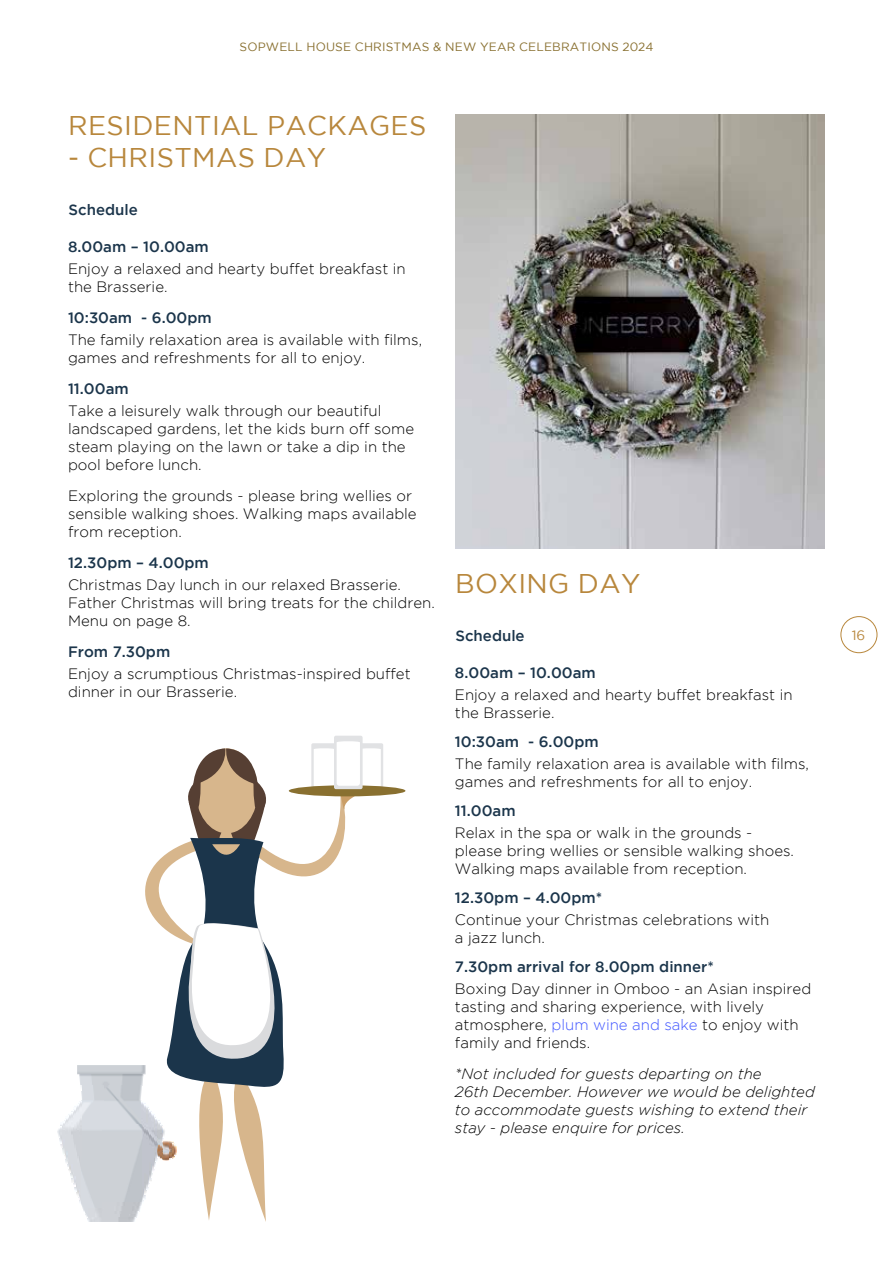
<style>
.page{position:relative;width:893px;height:1263px;background:#fff}
.page>*{position:absolute;margin:0;border:0;box-sizing:border-box;transform-origin:0 0}
.t1{font:27px "Gotham";letter-spacing:.015em;color:#b8873c}
.t2{font:300 15px/18px "Gotham";color:#000}
.t3{font:500 15px "Gotham";color:#1b354b}
.t4{font:italic 300 15px/18px "Gotham";color:#000}
.t5{font:13.5px "Gotham";color:#b8873c}
.t6{font:12px "Gotham";letter-spacing:.015em;color:#897030}
.s1{color:#4055ff}
</style>
<div class="page">
<div style="left:840px;top:616px;width:37px;height:37px;border:1px solid #b8873c;border-radius:50%"></div>
<img style="left:455px;top:115px;width:370px;height:434px">
<div style="left:357px;top:743px;width:26px;height:48px;background:#e1e2e4;border-radius:2px"></div>
<div style="left:289px;top:785px;width:116px;height:11px;background:#897030;border-radius:50%"></div>
<div style="left:334px;top:736px;width:29px;height:53px;background:#e1e2e4;border-radius:2px"></div>
<img style="left:80px;top:1075px;width:42px;height:133px">
<img style="left:80px;top:1101px;width:1px;height:103px">
<img style="left:78px;top:1103px;width:2px;height:96px">
<img style="left:77px;top:1106px;width:1px;height:89px">
<img style="left:75px;top:1107px;width:2px;height:84px">
<img style="left:73px;top:1110px;width:2px;height:75px">
<img style="left:72px;top:1110px;width:2px;height:72px">
<img style="left:70px;top:1113px;width:2px;height:64px">
<img style="left:69px;top:1114px;width:1px;height:57px">
<img style="left:67px;top:1117px;width:2px;height:50px">
<img style="left:66px;top:1119px;width:1px;height:44px">
<img style="left:64px;top:1120px;width:2px;height:37px">
<img style="left:63px;top:1123px;width:1px;height:31px">
<img style="left:61px;top:1124px;width:2px;height:24px">
<svg style="left:58px;top:1127px;width:3px;height:15px"></svg>
<img style="left:103px;top:1207px;width:19px;height:8px">
<img style="left:87px;top:1208px;width:16px;height:13px">
<img style="left:103px;top:1215px;width:19px;height:6px">
<svg style="left:83px;top:1208px;width:5px;height:10px"></svg>
<svg style="left:122px;top:741px;width:259px;height:481px"></svg>
<p class="t6" style="left:240px;top:40px;width:416px">SOPWELL HOUSE CHRISTMAS &amp; NEW YEAR CELEBRATIONS 2024</p>
<h1 class="t1" style="left:68px;top:110px;width:360px">RESIDENTIAL PACKAGES</h1>
<h1 class="t1" style="left:68px;top:142px;width:259px">- CHRISTMAS DAY</h1>
<p class="t3" style="left:69px;top:201px;width:71px">Schedule</p>
<p class="t3" style="left:68px;top:238px;width:142px">8.00am – 10.00am</p>
<p class="t2" style="left:68px;top:260px;width:339px">Enjoy a relaxed and hearty buffet breakfast in the Brasserie.</p>
<p class="t3" style="left:68px;top:309px;width:145px">10:30am - 6.00pm</p>
<p class="t2" style="left:68px;top:331px;width:356px">The family relaxation area is available with films, games and refreshments for all to enjoy.</p>
<p class="t3" style="left:68px;top:380px;width:62px">11.00am</p>
<p class="t2" style="left:68px;top:402px;width:348px">Take a leisurely walk through our beautiful landscaped gardens, let the kids burn off some steam playing on the lawn or take a dip in the pool before lunch.</p>
<p class="t2" style="left:68px;top:486px;width:350px">Exploring the grounds - please bring wellies or sensible walking shoes. Walking maps available from reception.</p>
<p class="t3" style="left:68px;top:554px;width:142px">12.30pm – 4.00pm</p>
<p class="t2" style="left:68px;top:575px;width:368px">Christmas Day lunch in our relaxed Brasserie.<br>Father Christmas will bring treats for the children.<br>Menu on page 8.</p>
<p class="t3" style="left:68px;top:643px;width:104px">From 7.30pm</p>
<p class="t2" style="left:68px;top:664px;width:344px">Enjoy a scrumptious Christmas-inspired buffet dinner in our Brasserie.</p>
<h1 class="t1" style="left:455px;top:568px;width:187px">BOXING DAY</h1>
<p class="t3" style="left:455px;top:627px;width:71px">Schedule</p>
<p class="t3" style="left:455px;top:664px;width:142px">8.00am – 10.00am</p>
<p class="t2" style="left:455px;top:686px;width:339px">Enjoy a relaxed and hearty buffet breakfast in the Brasserie.</p>
<p class="t3" style="left:455px;top:733px;width:145px">10:30am - 6.00pm</p>
<p class="t2" style="left:455px;top:755px;width:356px">The family relaxation area is available with films, games and refreshments for all to enjoy.</p>
<p class="t3" style="left:455px;top:802px;width:62px">11.00am</p>
<p class="t2" style="left:455px;top:824px;width:341px">Relax in the spa or walk in the grounds - please bring wellies or sensible walking shoes.<br>Walking maps available from reception.</p>
<p class="t3" style="left:455px;top:889px;width:149px">12.30pm – 4.00pm*</p>
<p class="t2" style="left:455px;top:910px;width:316px">Continue your Christmas celebrations with a jazz lunch.</p>
<p class="t3" style="left:455px;top:958px;width:260px">7.30pm arrival for 8.00pm dinner*</p>
<p class="t2" style="left:455px;top:979px;width:358px">Boxing Day dinner in Omboo - an Asian inspired tasting and sharing experience, with lively atmosphere, <span class="s1">plum wine and sake</span> to enjoy with family and friends.</p>
<p class="t4" style="left:455px;top:1064px;width:361px">*Not included for guests departing on the<br>26th December. However we would be delighted to accommodate guests wishing to extend their stay - please enquire for prices.</p>
<p class="t5" style="left:852px;top:627px;width:15px">16</p>
</div>
